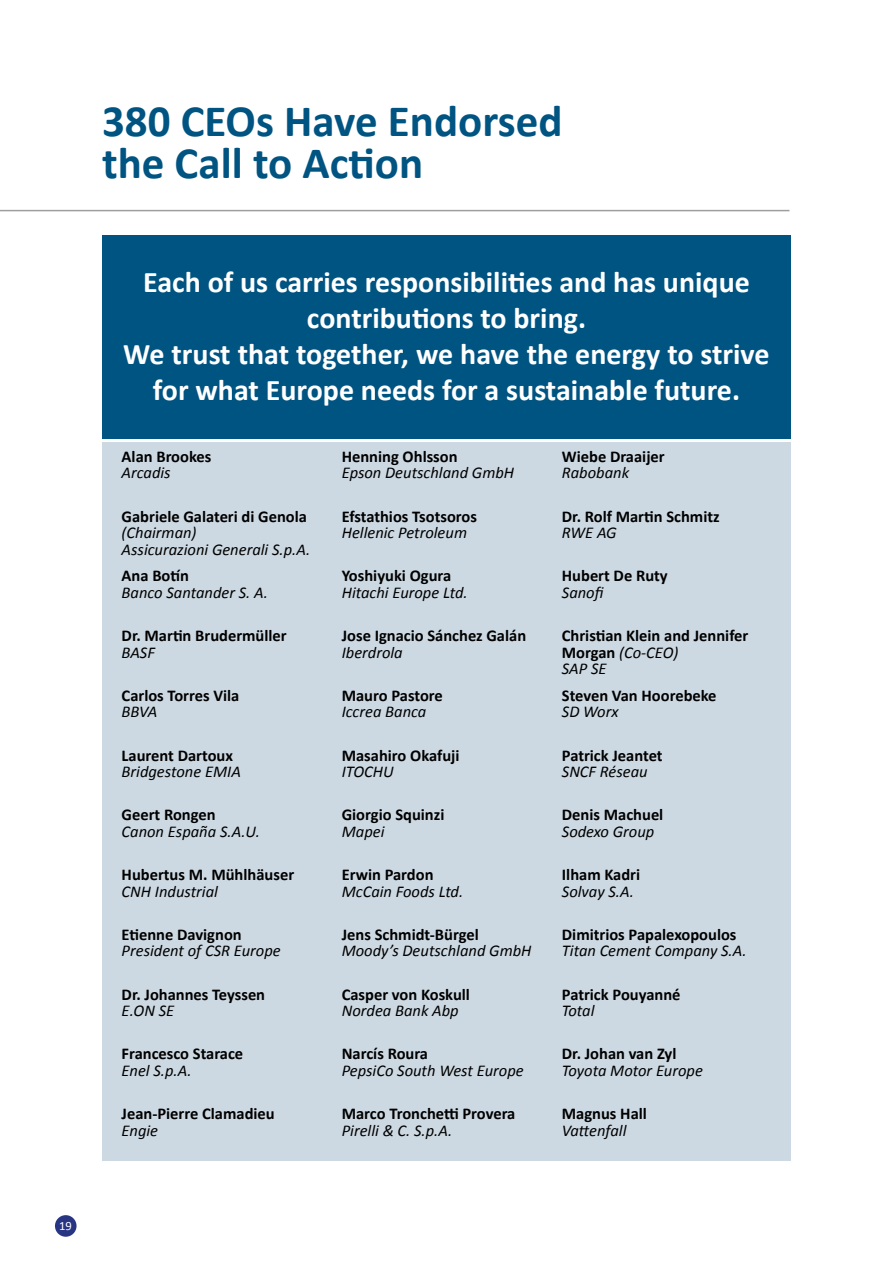
<style>
.page{position:relative;width:893px;height:1263px;background:#fff}
.page>*{position:absolute;margin:0;border:0;box-sizing:border-box;transform-origin:0 0}
.t1{font:700 45px "Calibri";color:#005482}
.t2{font:700 30px/36px "Calibri";color:#fff;text-align:center}
.t3{font:700 16.5px "Calibri";color:#000}
.t4{font:italic 16.5px "Calibri";color:#000}
.t5{font:12.6px "Calibri";color:#fff}
.s1{font-weight:700;font-style:normal}
</style>
<div class="page">
<div style="left:55px;top:1215px;width:22px;height:22px;background:#283583;border-radius:50%"></div>
<hr style="left:0;top:210px;width:789px;height:1px;background:#9e9e9e">
<div style="left:102px;top:235px;width:689px;height:204px;background:#005482"></div>
<div style="left:102px;top:442px;width:689px;height:719px;background:#cdd9e2"></div>
<p class="t1" style="left:102px;top:92px;width:462px">380 CEOs Have Endorsed</p>
<p class="t1" style="left:102px;top:134px;width:323px">the Call to Action</p>
<p class="t5" style="left:59px;top:1218px;width:14px">19</p>
<p class="t2" style="left:143px;top:264px;width:608px">Each of us carries responsibilities and has unique contributions to bring.</p>
<p class="t2" style="left:123px;top:336px;width:648px">We trust that together, we have the energy to strive for what Europe needs for a sustainable future.</p>
<p class="t3" style="left:122px;top:446px;width:91px">Alan Brookes</p>
<p class="t4" style="left:122px;top:462px;width:51px">Arcadis</p>
<p class="t3" style="left:342px;top:446px;width:117px">Henning Ohlsson</p>
<p class="t4" style="left:342px;top:462px;width:174px">Epson Deutschland GmbH</p>
<p class="t3" style="left:562px;top:446px;width:104px">Wiebe Draaijer</p>
<p class="t4" style="left:562px;top:462px;width:69px">Rabobank</p>
<p class="t3" style="left:122px;top:506px;width:187px">Gabriele Galateri di Genola</p>
<p class="t4" style="left:122px;top:521px;width:77px">(Chairman)</p>
<p class="t4" style="left:122px;top:538px;width:190px">Assicurazioni Generali S.p.A.</p>
<p class="t3" style="left:342px;top:506px;width:137px">Efstathios Tsotsoros</p>
<p class="t4" style="left:342px;top:521px;width:127px">Hellenic Petroleum</p>
<p class="t3" style="left:562px;top:506px;width:159px">Dr. Rolf Martin Schmitz</p>
<p class="t4" style="left:562px;top:521px;width:56px">RWE AG</p>
<p class="t3" style="left:122px;top:565px;width:69px">Ana Botín</p>
<p class="t4" style="left:122px;top:581px;width:148px">Banco Santander S. A.</p>
<p class="t3" style="left:342px;top:565px;width:111px">Yoshiyuki Ogura</p>
<p class="t4" style="left:342px;top:581px;width:127px">Hitachi Europe Ltd.</p>
<p class="t3" style="left:562px;top:565px;width:107px">Hubert De Ruty</p>
<p class="t4" style="left:562px;top:581px;width:45px">Sanofi</p>
<p class="t3" style="left:122px;top:625px;width:167px">Dr. Martin Brudermüller</p>
<p class="t4" style="left:122px;top:641px;width:35px">BASF</p>
<p class="t3" style="left:342px;top:625px;width:186px">Jose Ignacio Sánchez Galán</p>
<p class="t4" style="left:342px;top:641px;width:63px">Iberdrola</p>
<p class="t3" style="left:562px;top:625px;width:188px">Christian Klein and Jennifer</p>
<p class="t4" style="left:562px;top:641px;width:118px"><span class="s1">Morgan</span> (Co-CEO)</p>
<p class="t4" style="left:562px;top:657px;width:46px">SAP SE</p>
<p class="t3" style="left:122px;top:685px;width:119px">Carlos Torres Vila</p>
<p class="t4" style="left:122px;top:701px;width:37px">BBVA</p>
<p class="t3" style="left:342px;top:685px;width:103px">Mauro Pastore</p>
<p class="t4" style="left:342px;top:701px;width:86px">Iccrea Banca</p>
<p class="t3" style="left:562px;top:685px;width:156px">Steven Van Hoorebeke</p>
<p class="t4" style="left:562px;top:701px;width:58px">SD Worx</p>
<p class="t3" style="left:122px;top:744px;width:113px">Laurent Dartoux</p>
<p class="t4" style="left:122px;top:760px;width:121px">Bridgestone EMIA</p>
<p class="t3" style="left:342px;top:744px;width:119px">Masahiro Okafuji</p>
<p class="t4" style="left:342px;top:760px;width:54px">ITOCHU</p>
<p class="t3" style="left:562px;top:744px;width:102px">Patrick Jeantet</p>
<p class="t4" style="left:562px;top:760px;width:87px">SNCF Réseau</p>
<p class="t3" style="left:122px;top:804px;width:95px">Geert Rongen</p>
<p class="t4" style="left:122px;top:820px;width:140px">Canon España S.A.U.</p>
<p class="t3" style="left:342px;top:804px;width:104px">Giorgio Squinzi</p>
<p class="t4" style="left:342px;top:820px;width:44px">Mapei</p>
<p class="t3" style="left:562px;top:804px;width:103px">Denis Machuel</p>
<p class="t4" style="left:562px;top:820px;width:94px">Sodexo Group</p>
<p class="t3" style="left:122px;top:864px;width:174px">Hubertus M. Mühlhäuser</p>
<p class="t4" style="left:122px;top:880px;width:98px">CNH Industrial</p>
<p class="t3" style="left:342px;top:864px;width:93px">Erwin Pardon</p>
<p class="t4" style="left:342px;top:880px;width:123px">McCain Foods Ltd.</p>
<p class="t3" style="left:562px;top:864px;width:80px">Ilham Kadri</p>
<p class="t4" style="left:562px;top:880px;width:74px">Solvay S.A.</p>
<p class="t3" style="left:122px;top:924px;width:122px">Etienne Davignon</p>
<p class="t4" style="left:122px;top:939px;width:161px">President of CSR Europe</p>
<p class="t3" style="left:342px;top:924px;width:138px">Jens Schmidt-Bürgel</p>
<p class="t4" style="left:342px;top:939px;width:191px">Moody’s Deutschland GmbH</p>
<p class="t3" style="left:562px;top:924px;width:176px">Dimitrios Papalexopoulos</p>
<p class="t4" style="left:562px;top:939px;width:186px">Titan Cement Company S.A.</p>
<p class="t3" style="left:122px;top:983px;width:145px">Dr. Johannes Teyssen</p>
<p class="t4" style="left:122px;top:999px;width:54px">E.ON SE</p>
<p class="t3" style="left:122px;top:1043px;width:123px">Francesco Starace</p>
<p class="t4" style="left:122px;top:1059px;width:71px">Enel S.p.A.</p>
<p class="t3" style="left:122px;top:1103px;width:155px">Jean-Pierre Clamadieu</p>
<p class="t4" style="left:122px;top:1119px;width:38px">Engie</p>
<p class="t3" style="left:342px;top:983px;width:130px">Casper von Koskull</p>
<p class="t4" style="left:342px;top:999px;width:119px">Nordea Bank Abp</p>
<p class="t3" style="left:342px;top:1043px;width:88px">Narcís Roura</p>
<p class="t4" style="left:342px;top:1059px;width:183px">PepsiCo South West Europe</p>
<p class="t3" style="left:342px;top:1103px;width:175px">Marco Tronchetti Provera</p>
<p class="t4" style="left:342px;top:1119px;width:112px">Pirelli &amp; C. S.p.A.</p>
<p class="t3" style="left:562px;top:983px;width:120px">Patrick Pouyanné</p>
<p class="t4" style="left:562px;top:999px;width:34px">Total</p>
<p class="t3" style="left:562px;top:1043px;width:116px">Dr. Johan van Zyl</p>
<p class="t4" style="left:562px;top:1059px;width:143px">Toyota Motor Europe</p>
<p class="t3" style="left:562px;top:1103px;width:87px">Magnus Hall</p>
<p class="t4" style="left:562px;top:1119px;width:66px">Vattenfall</p>
</div>
